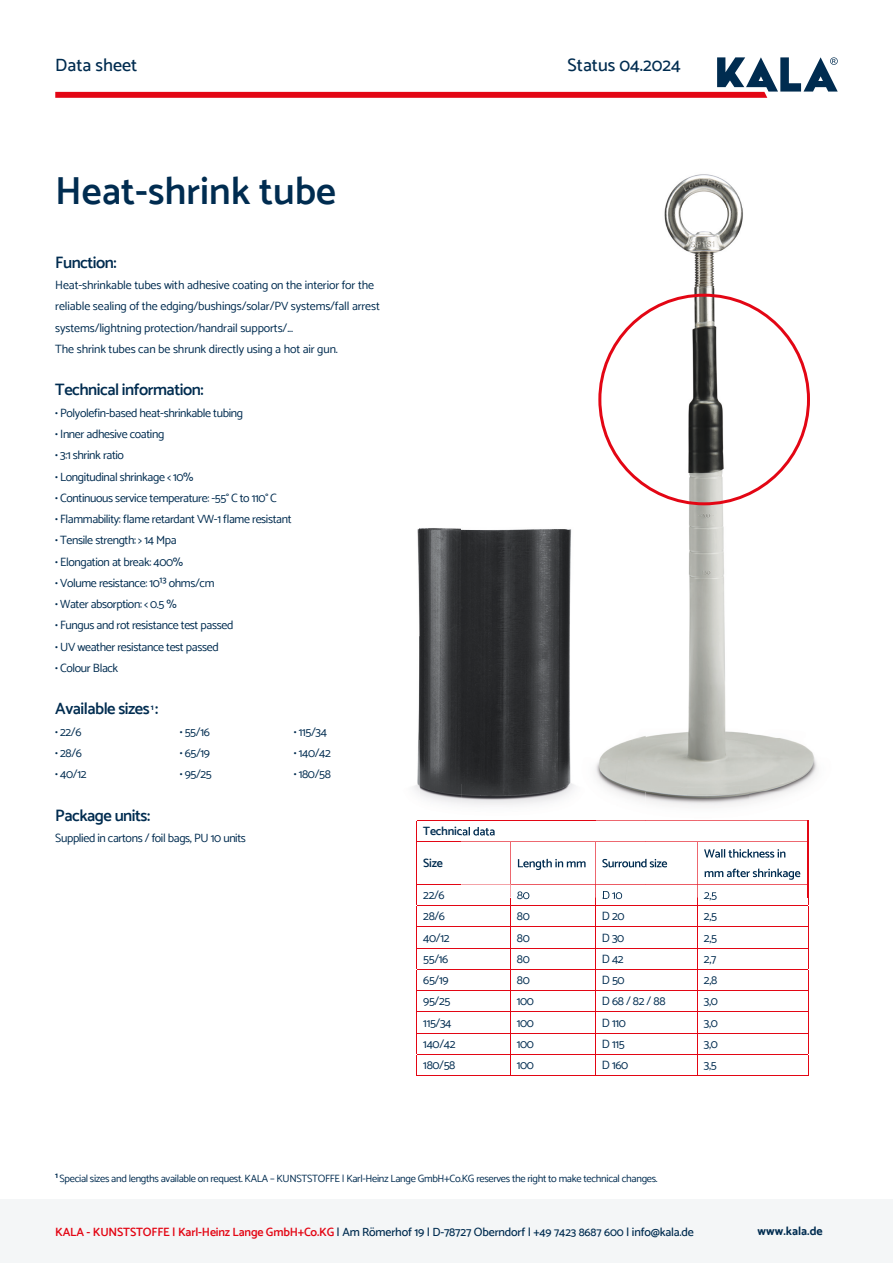
<style>
.page{position:relative;width:893px;height:1263px;background:#fff}
.page>*{position:absolute;margin:0;border:0;box-sizing:border-box;transform-origin:0 0}
.t1{font:600 39px "Catamaran";color:#002c50}
.t2{font:500 18px "Catamaran";color:#002c50}
.t3{font:600 16.5px "Catamaran";letter-spacing:-.03em;color:#002c50}
.t4{font:12px "Catamaran";letter-spacing:-.03em;color:#002c50}
.t5{font:12px/21.3px "Catamaran";letter-spacing:-.01em;color:#002c50}
.t6{font:500 12px "Catamaran";letter-spacing:-.015em;color:#002c50}
.t7{font:600 12px "Catamaran";letter-spacing:-.02em;color:#002c50}
.t8{font:700 12px "Catamaran";color:#002c50}
.t9{font:10.5px "Catamaran";letter-spacing:-.03em;color:#002c50}
.s1{font-weight:600;color:#e30614}
.s2{font-size:11.7px}
</style>
<div class="page">
<svg style="left:55px;top:57px;width:783px;height:41px"></svg>
<div style="left:0;top:1199px;width:893px;height:64px;background:#f4f6f7"></div>
<img style="left:414px;top:528px;width:47px;height:366px">
<img style="left:423px;top:827px;width:38px;height:8px">
<hr style="left:417px;top:820px;width:93px;height:1px;background:#e30614">
<svg style="left:417px;top:821px;width:1px;height:21px"></svg>
<hr style="left:417px;top:842px;width:93px;height:1px;background:#e30614">
<hr style="left:417px;top:842px;width:1px;height:42px;background:#e30614">
<hr style="left:417px;top:884px;width:93px;height:1px;background:#e30614">
<hr style="left:417px;top:905px;width:93px;height:1px;background:#e30614">
<hr style="left:510px;top:905px;width:85px;height:1px;background:#e30614">
<hr style="left:595px;top:905px;width:103px;height:1px;background:#e30614">
<hr style="left:698px;top:905px;width:110px;height:1px;background:#e30614">
<hr style="left:417px;top:927px;width:93px;height:1px;background:#e30614">
<hr style="left:510px;top:927px;width:85px;height:1px;background:#e30614">
<hr style="left:595px;top:927px;width:103px;height:1px;background:#e30614">
<hr style="left:698px;top:927px;width:110px;height:1px;background:#e30614">
<hr style="left:417px;top:948px;width:93px;height:1px;background:#e30614">
<hr style="left:510px;top:948px;width:85px;height:1px;background:#e30614">
<hr style="left:595px;top:948px;width:103px;height:1px;background:#e30614">
<hr style="left:698px;top:948px;width:110px;height:1px;background:#e30614">
<hr style="left:417px;top:969px;width:93px;height:1px;background:#e30614">
<hr style="left:510px;top:969px;width:85px;height:1px;background:#e30614">
<hr style="left:595px;top:969px;width:103px;height:1px;background:#e30614">
<hr style="left:698px;top:969px;width:110px;height:1px;background:#e30614">
<hr style="left:417px;top:990px;width:93px;height:1px;background:#e30614">
<hr style="left:510px;top:990px;width:85px;height:1px;background:#e30614">
<hr style="left:595px;top:990px;width:103px;height:1px;background:#e30614">
<hr style="left:698px;top:990px;width:110px;height:1px;background:#e30614">
<hr style="left:417px;top:1012px;width:93px;height:1px;background:#e30614">
<hr style="left:510px;top:1012px;width:85px;height:1px;background:#e30614">
<hr style="left:595px;top:1012px;width:103px;height:1px;background:#e30614">
<hr style="left:698px;top:1012px;width:110px;height:1px;background:#e30614">
<hr style="left:417px;top:1033px;width:93px;height:1px;background:#e30614">
<hr style="left:510px;top:1033px;width:85px;height:1px;background:#e30614">
<hr style="left:595px;top:1033px;width:103px;height:1px;background:#e30614">
<hr style="left:698px;top:1033px;width:110px;height:1px;background:#e30614">
<hr style="left:417px;top:1054px;width:93px;height:1px;background:#e30614">
<svg style="left:417px;top:885px;width:1px;height:128px"></svg>
<hr style="left:510px;top:1054px;width:85px;height:1px;background:#e30614">
<hr style="left:595px;top:1054px;width:103px;height:1px;background:#e30614">
<hr style="left:698px;top:1054px;width:110px;height:1px;background:#e30614">
<hr style="left:417px;top:1075px;width:93px;height:1px;background:#e30614">
<hr style="left:510px;top:1075px;width:85px;height:1px;background:#e30614">
<hr style="left:595px;top:1075px;width:103px;height:1px;background:#e30614">
<hr style="left:698px;top:1075px;width:110px;height:1px;background:#e30614">
<img style="left:664px;top:174px;width:79px;height:120px">
<img style="left:646px;top:505px;width:171px;height:339px">
<img style="left:646px;top:858px;width:59px;height:19px">
<img style="left:785px;top:844px;width:23px;height:40px">
<img style="left:461px;top:529px;width:185px;height:339px">
<img style="left:461px;top:820px;width:347px;height:1px">
<svg style="left:808px;top:821px;width:1px;height:21px"></svg>
<img style="left:461px;top:842px;width:347px;height:1px">
<img style="left:510px;top:842px;width:1px;height:42px">
<img style="left:595px;top:842px;width:1px;height:42px">
<img style="left:697px;top:842px;width:1px;height:42px">
<img style="left:461px;top:884px;width:347px;height:13px">
<img style="left:596px;top:885px;width:50px;height:9px">
<img style="left:808px;top:842px;width:1px;height:42px">
<svg style="left:510px;top:884px;width:1px;height:191px"></svg>
<img style="left:596px;top:884px;width:212px;height:1px">
<svg style="left:595px;top:884px;width:1px;height:191px"></svg>
<svg style="left:697px;top:884px;width:1px;height:191px"></svg>
<svg style="left:808px;top:884px;width:1px;height:191px"></svg>
<img style="left:461px;top:827px;width:34px;height:8px">
<img style="left:518px;top:859px;width:68px;height:11px">
<img style="left:646px;top:859px;width:21px;height:8px">
<img style="left:602px;top:859px;width:44px;height:8px">
<img style="left:704px;top:849px;width:81px;height:9px">
<img style="left:705px;top:868px;width:95px;height:12px">
<svg style="left:517px;top:891px;width:12px;height:6px"></svg>
<img style="left:603px;top:894px;width:19px;height:3px">
<img style="left:603px;top:891px;width:19px;height:3px">
<svg style="left:704px;top:892px;width:13px;height:5px"></svg>
<svg style="left:598px;top:294px;width:212px;height:211px"></svg>
<h2 class="t2" style="left:55px;top:55px;width:84px">Data sheet</h2>
<h2 class="t2" style="left:567px;top:55px;width:115px">Status 04.2024</h2>
<h1 class="t1" style="left:55px;top:168px;width:282px">Heat-shrink tube</h1>
<h3 class="t3" style="left:55px;top:253px;width:63px">Function:</h3>
<p class="t5" style="left:55px;top:274px;width:326px">Heat-shrinkable tubes with adhesive coating on the interior for the reliable sealing of the edging/bushings/solar/PV systems/fall arrest systems/lightning protection/handrail supports/...<br>The shrink tubes can be shrunk directly using a hot air gun.</p>
<h3 class="t3" style="left:55px;top:380px;width:150px">Technical information:</h3>
<p class="t4" style="left:55px;top:406px;width:189px">• Polyolefin-based heat-shrinkable tubing</p>
<p class="t4" style="left:55px;top:427px;width:111px">• Inner adhesive coating</p>
<p class="t4" style="left:55px;top:448px;width:70px">• 3:1 shrink ratio</p>
<p class="t4" style="left:55px;top:469px;width:140px">• Longitudinal shrinkage &lt; 10%</p>
<p class="t4" style="left:55px;top:491px;width:223px">• Continuous service temperature: -55° C to 110° C</p>
<p class="t4" style="left:55px;top:512px;width:238px">• Flammability: flame retardant VW-1 flame resistant</p>
<p class="t4" style="left:55px;top:533px;width:123px">• Tensile strength: &gt; 14 Mpa</p>
<p class="t4" style="left:55px;top:554px;width:129px">• Elongation at break: 400%</p>
<p class="t4" style="left:55px;top:576px;width:161px">• Volume resistance: 10¹³ ohms/cm</p>
<p class="t4" style="left:55px;top:597px;width:123px">• Water absorption: &lt; 0.5 %</p>
<p class="t4" style="left:55px;top:618px;width:180px">• Fungus and rot resistance test passed</p>
<p class="t4" style="left:55px;top:639px;width:165px">• UV weather resistance test passed</p>
<p class="t4" style="left:55px;top:661px;width:65px">• Colour Black</p>
<h3 class="t3" style="left:55px;top:699px;width:104px">Available sizes <sup>1</sup> :</h3>
<p class="t4" style="left:55px;top:724px;width:28px">• 22/6</p>
<p class="t4" style="left:180px;top:724px;width:32px">• 55/16</p>
<p class="t4" style="left:294px;top:724px;width:35px">• 115/34</p>
<p class="t4" style="left:55px;top:746px;width:28px">• 28/6</p>
<p class="t4" style="left:180px;top:746px;width:32px">• 65/19</p>
<p class="t4" style="left:294px;top:746px;width:39px">• 140/42</p>
<p class="t4" style="left:55px;top:767px;width:33px">• 40/12</p>
<p class="t4" style="left:180px;top:767px;width:34px">• 95/25</p>
<p class="t4" style="left:294px;top:767px;width:39px">• 180/58</p>
<h3 class="t3" style="left:55px;top:805px;width:96px">Package units:</h3>
<p class="t4" style="left:55px;top:831px;width:192px">Supplied in cartons / foil bags, PU 10 units</p>
<p class="t7" style="left:423px;top:824px;width:73px">Technical data</p>
<p class="t7" style="left:423px;top:856px;width:21px">Size</p>
<p class="t4" style="left:423px;top:888px;width:23px">22/6</p>
<p class="t4" style="left:517px;top:888px;width:14px">80</p>
<p class="t4" style="left:602px;top:888px;width:22px">D 10</p>
<p class="t4" style="left:704px;top:888px;width:15px">2,5</p>
<p class="t4" style="left:423px;top:909px;width:23px">28/6</p>
<p class="t4" style="left:517px;top:909px;width:14px">80</p>
<p class="t4" style="left:602px;top:909px;width:24px">D 20</p>
<p class="t4" style="left:704px;top:909px;width:15px">2,5</p>
<p class="t4" style="left:423px;top:930px;width:28px">40/12</p>
<p class="t4" style="left:517px;top:930px;width:14px">80</p>
<p class="t4" style="left:602px;top:930px;width:24px">D 30</p>
<p class="t4" style="left:704px;top:930px;width:15px">2,5</p>
<p class="t4" style="left:423px;top:952px;width:27px">55/16</p>
<p class="t4" style="left:517px;top:952px;width:14px">80</p>
<p class="t4" style="left:602px;top:952px;width:23px">D 42</p>
<p class="t4" style="left:704px;top:952px;width:14px">2,7</p>
<p class="t4" style="left:423px;top:973px;width:27px">65/19</p>
<p class="t4" style="left:517px;top:973px;width:14px">80</p>
<p class="t4" style="left:602px;top:973px;width:24px">D 50</p>
<p class="t4" style="left:704px;top:973px;width:15px">2,8</p>
<p class="t4" style="left:423px;top:994px;width:29px">95/25</p>
<p class="t4" style="left:517px;top:994px;width:19px">100</p>
<p class="t4" style="left:602px;top:994px;width:65px">D 68 / 82 / 88</p>
<p class="t4" style="left:704px;top:994px;width:16px">3,0</p>
<p class="t4" style="left:423px;top:1015px;width:30px">115/34</p>
<p class="t4" style="left:517px;top:1015px;width:19px">100</p>
<p class="t4" style="left:602px;top:1015px;width:26px">D 110</p>
<p class="t4" style="left:704px;top:1015px;width:16px">3,0</p>
<p class="t4" style="left:423px;top:1037px;width:34px">140/42</p>
<p class="t4" style="left:517px;top:1037px;width:19px">100</p>
<p class="t4" style="left:602px;top:1037px;width:24px">D 115</p>
<p class="t4" style="left:704px;top:1037px;width:16px">3,0</p>
<p class="t4" style="left:423px;top:1058px;width:34px">180/58</p>
<p class="t4" style="left:517px;top:1058px;width:19px">100</p>
<p class="t4" style="left:602px;top:1058px;width:28px">D 160</p>
<p class="t4" style="left:704px;top:1058px;width:14px">3,5</p>
<p class="t9" style="left:55px;top:1172px;width:604px"><sup>1</sup> Special sizes and lengths available on request. KALA – KUNSTSTOFFE | Karl-Heinz Lange GmbH+Co.KG reserves the right to make technical changes.</p>
<p class="t6" style="left:55px;top:1224px;width:640px"><span class="s1">KALA - KUNSTSTOFFE | Karl-Heinz Lange GmbH+Co.KG</span> | Am Römerhof 19 | D-78727 Oberndorf | <span class="s2">+49 7423 8687 600</span> | info@kala.de</p>
<p class="t8" style="left:758px;top:1224px;width:67px">www.kala.de</p>
</div>
